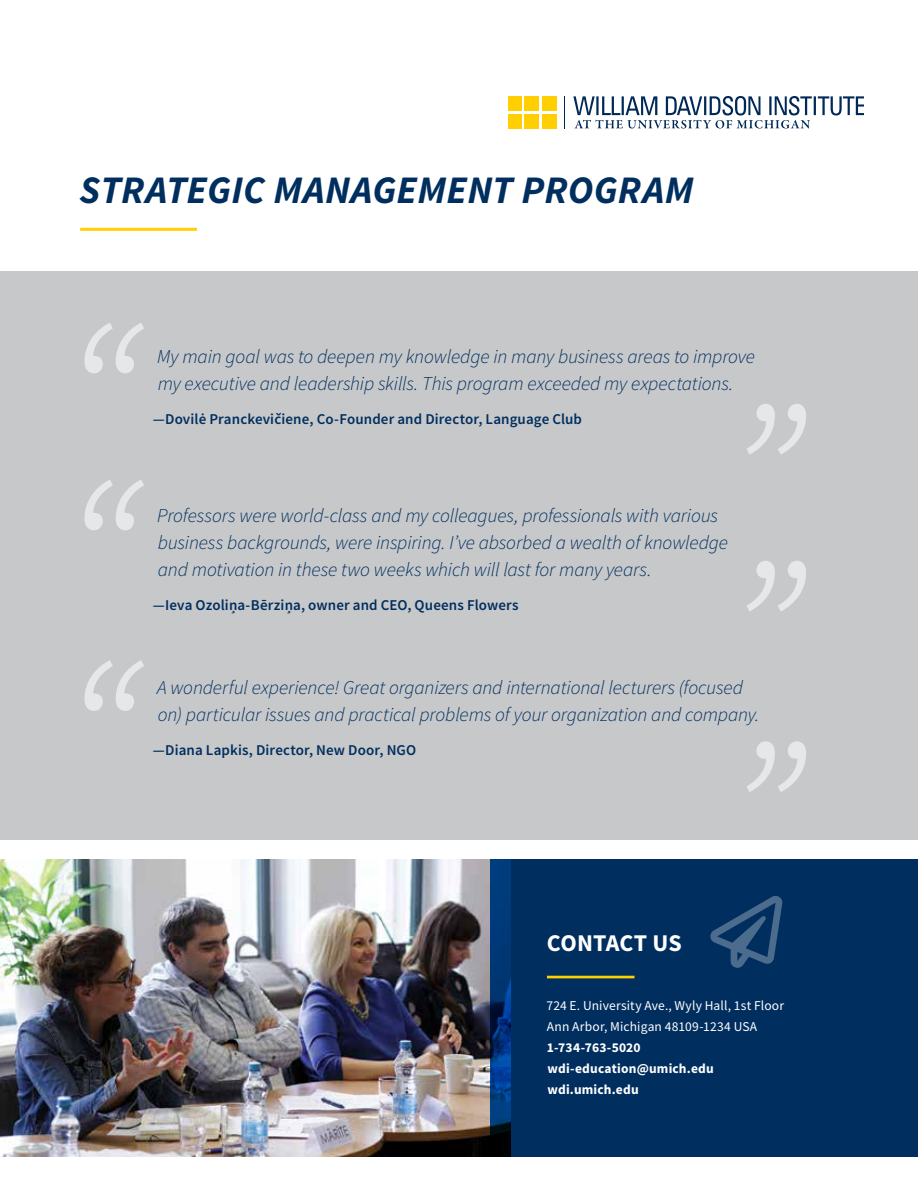
<style>
.page{position:relative;width:918px;height:1188px;background:#fff}
.page>*{position:absolute;margin:0;border:0;box-sizing:border-box;transform-origin:0 0}
.t1{font:italic 700 39px "Source Sans Pro";letter-spacing:.005em;color:#002e5e}
.t2{font:700 24px "Source Sans Pro";color:#fff}
.t3{font:italic 300 19.5px/27px "Source Sans Pro";letter-spacing:-.01em;color:#002e5e}
.t4{font:600 15px "Source Sans Pro";letter-spacing:.01em;color:#002e5e}
.t5{font:13.5px/21px "Source Sans Pro";letter-spacing:.01em;color:#fff}
.t6{font:700 13.5px/21px "Source Sans Pro";letter-spacing:.015em;color:#fff}
</style>
<div class="page">
<div style="left:0;top:271px;width:918px;height:569px;background:#c7c8ca"></div>
<img style="left:0;top:860px;width:490px;height:297px">
<div style="left:508px;top:96px;width:14px;height:15px;background:#ffcf01"></div>
<div style="left:508px;top:114px;width:14px;height:14px;background:#ffcf01"></div>
<div style="left:524px;top:96px;width:15px;height:15px;background:#ffcf01"></div>
<div style="left:524px;top:114px;width:15px;height:14px;background:#ffcf01"></div>
<div style="left:542px;top:96px;width:14px;height:15px;background:#ffcf01"></div>
<div style="left:542px;top:114px;width:14px;height:14px;background:#ffcf01"></div>
<svg style="left:573px;top:96px;width:291px;height:33px"></svg>
<hr style="left:565px;top:96px;width:1px;height:32px;background:#002957">
<div style="left:490px;top:860px;width:428px;height:297px;background:#002e5e"></div>
<svg style="left:747px;top:404px;width:59px;height:50px"></svg>
<svg style="left:747px;top:561px;width:59px;height:50px"></svg>
<svg style="left:747px;top:741px;width:59px;height:51px"></svg>
<svg style="left:84px;top:323px;width:60px;height:50px"></svg>
<svg style="left:84px;top:480px;width:60px;height:50px"></svg>
<svg style="left:84px;top:660px;width:60px;height:51px"></svg>
<svg style="left:710px;top:896px;width:73px;height:72px"></svg>
<hr style="left:547px;top:976px;width:87px;height:2px;background:#ffcf01">
<hr style="left:80px;top:228px;width:117px;height:3px;background:#ffcf01">
<h1 class="t1" style="left:80px;top:164px;width:616px">STRATEGIC MANAGEMENT PROGRAM</h1>
<p class="t3" style="left:157px;top:343px;width:599px">My main goal was to deepen my knowledge in many business areas to improve my executive and leadership skills. This program exceeded my expectations.</p>
<p class="t4" style="left:153px;top:409px;width:431px">—Dovilė Pranckevičiene, Co-Founder and Director, Language Club</p>
<p class="t3" style="left:157px;top:502px;width:572px">Professors were world-class and my colleagues, professionals with various business backgrounds, were inspiring. I’ve absorbed a wealth of knowledge and motivation in these two weeks which will last for many years.</p>
<p class="t4" style="left:153px;top:595px;width:367px">—Ieva Ozoliņa-Bērziņa, owner and CEO, Queens Flowers</p>
<p class="t3" style="left:157px;top:674px;width:604px">A wonderful experience! Great organizers and international lecturers (focused on) particular issues and practical problems of your organization and company.</p>
<p class="t4" style="left:153px;top:740px;width:265px">—Diana Lapkis, Director, New Door, NGO</p>
<p class="t2" style="left:547px;top:927px;width:136px">CONTACT US</p>
<p class="t5" style="left:546px;top:995px;width:239px">724 E. University Ave., Wyly Hall, 1st Floor<br>Ann Arbor, Michigan 48109-1234 USA</p>
<p class="t6" style="left:547px;top:1036px;width:168px">1-734-763-5020 wdi-education@umich.edu wdi.umich.edu</p>
</div>
